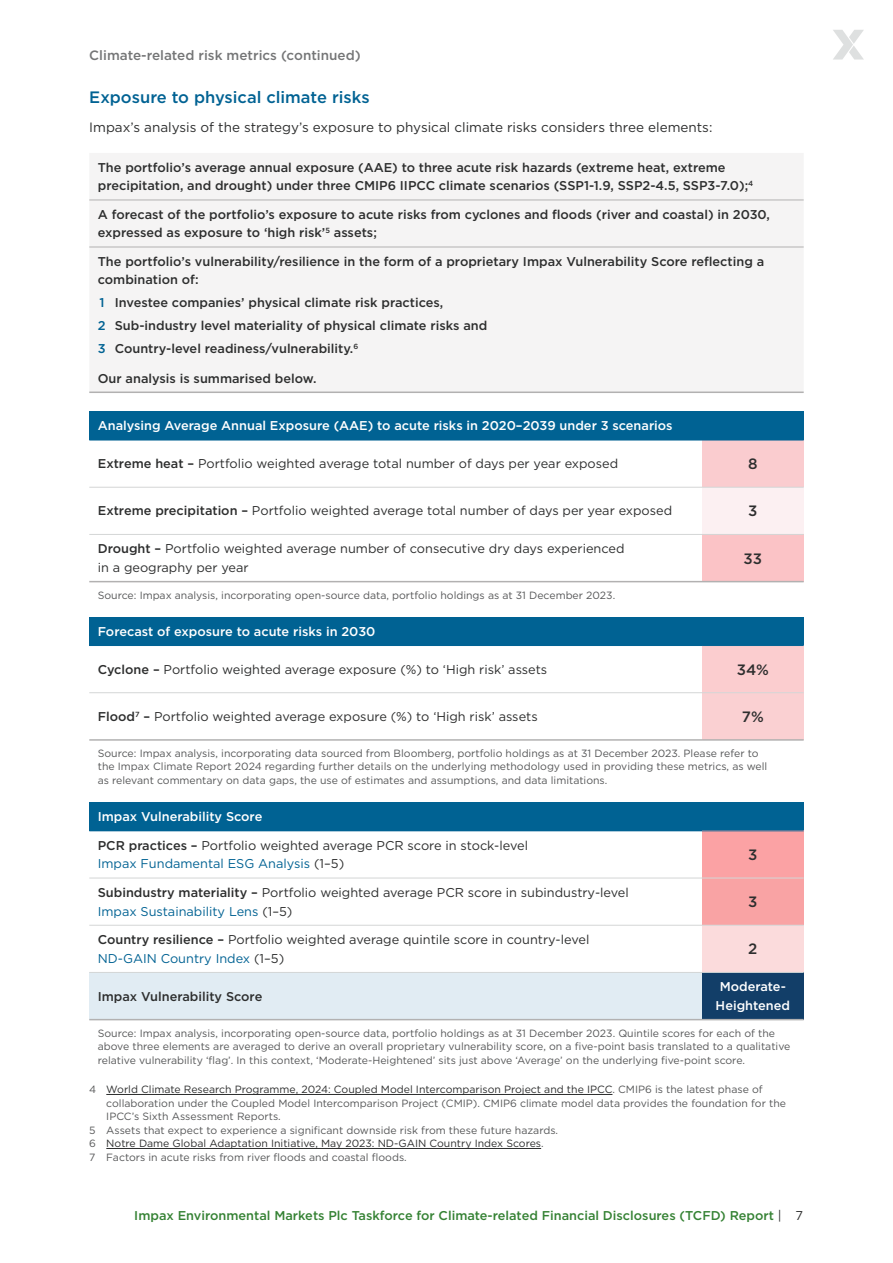
<style>
.page{position:relative;width:893px;height:1263px;background:#fff}
.page>*{position:absolute;margin:0;border:0;box-sizing:border-box;transform-origin:0 0}
.t1{font:500 16.5px "Gotham";color:#006293}
.t2{font:500 15px "Gotham";color:#2d2e2e}
.t3{font:13.5px "Gotham";color:#2d2e2e}
.t4{font:500 13.5px "Gotham";color:#757677}
.t5{font:12.75px/18.8px "Gotham";color:#2d2e2e}
.t6{font:500 12.75px/18.8px "Gotham";color:#2d2e2e}
.t7{font:500 12.75px/18.8px "Gotham";color:#fff;text-align:center}
.t8{font:500 12.75px "Gotham";color:#358234}
.t9{font:10.5px/13.5px "Gotham";color:#565758}
.t10{font:10.5px "Gotham";color:#2d2e2e}
.s1{color:#006293}
.s2{font-weight:500}
.s3{color:#565758}
.s4{font-weight:400;color:#2d2e2e}
</style>
<div class="page">
<svg style="left:833px;top:30px;width:31px;height:30px"></svg>
<div style="left:89px;top:153px;width:715px;height:238px;background:#f5f4f4"></div>
<hr style="left:89px;top:391px;width:715px;height:2px;background:#b2b1b1">
<hr style="left:89px;top:200px;width:715px;height:1px;background:#b2b1b1">
<hr style="left:89px;top:247px;width:715px;height:1px;background:#b2b1b1">
<hr style="left:106px;top:1094px;width:506px;height:1px;background:#2d2e2e">
<hr style="left:106px;top:1148px;width:435px;height:1px;background:#2d2e2e">
<div style="left:89px;top:617px;width:715px;height:28px;background:#006293"></div>
<div style="left:702px;top:645px;width:102px;height:48px;background:#fbcdcf"></div>
<div style="left:702px;top:693px;width:102px;height:47px;background:#fad0d2"></div>
<hr style="left:89px;top:692px;width:613px;height:1px;background:#d4d6d6">
<hr style="left:702px;top:692px;width:102px;height:1px;background:#d4d6d6">
<hr style="left:89px;top:739px;width:613px;height:2px;background:#b2b1b1">
<hr style="left:702px;top:739px;width:102px;height:2px;background:#b2b1b1">
<hr style="left:89px;top:645px;width:613px;height:1px;background:#006293">
<hr style="left:702px;top:645px;width:102px;height:1px;background:#006293">
<div style="left:89px;top:412px;width:715px;height:28px;background:#006293"></div>
<div style="left:702px;top:440px;width:102px;height:47px;background:#facccf"></div>
<div style="left:702px;top:487px;width:102px;height:47px;background:#fcf0f2"></div>
<div style="left:702px;top:534px;width:102px;height:48px;background:#fbc3c6"></div>
<hr style="left:89px;top:487px;width:613px;height:1px;background:#d4d6d6">
<hr style="left:89px;top:534px;width:613px;height:1px;background:#d4d6d6">
<hr style="left:702px;top:487px;width:102px;height:1px;background:#d4d6d6">
<hr style="left:702px;top:534px;width:102px;height:1px;background:#d4d6d6">
<hr style="left:89px;top:440px;width:613px;height:1px;background:#006293">
<hr style="left:702px;top:440px;width:102px;height:1px;background:#006293">
<hr style="left:89px;top:581px;width:613px;height:1px;background:#b2b1b1">
<hr style="left:702px;top:581px;width:102px;height:1px;background:#b2b1b1">
<div style="left:89px;top:802px;width:715px;height:29px;background:#006293"></div>
<div style="left:702px;top:831px;width:102px;height:47px;background:#fba2a4"></div>
<div style="left:702px;top:878px;width:102px;height:47px;background:#f9a3a4"></div>
<div style="left:702px;top:925px;width:102px;height:47px;background:#fbdbdc"></div>
<div style="left:89px;top:972px;width:613px;height:48px;background:#e1ecf3"></div>
<div style="left:702px;top:972px;width:102px;height:48px;background:#123e68"></div>
<hr style="left:89px;top:878px;width:613px;height:1px;background:#d4d6d6">
<hr style="left:89px;top:925px;width:613px;height:1px;background:#d4d6d6">
<hr style="left:702px;top:878px;width:102px;height:1px;background:#d4d6d6">
<hr style="left:702px;top:925px;width:102px;height:1px;background:#d4d6d6">
<hr style="left:89px;top:972px;width:613px;height:1px;background:#d4d6d6">
<hr style="left:702px;top:972px;width:102px;height:1px;background:#d4d6d6">
<hr style="left:89px;top:1019px;width:613px;height:1px;background:#b2b1b1">
<hr style="left:702px;top:1019px;width:102px;height:1px;background:#b2b1b1">
<p class="t4" style="left:89px;top:46px;width:273px">Climate-related risk metrics (continued)</p>
<h1 class="t1" style="left:89px;top:86px;width:282px">Exposure to physical climate risks</h1>
<p class="t3" style="left:89px;top:118px;width:625px">Impax’s analysis of the strategy’s exposure to physical climate risks considers three elements:</p>
<p class="t6" style="left:98px;top:158px;width:657px">The portfolio’s average annual exposure (AAE) to three acute risk hazards (extreme heat, extreme precipitation, and drought) under three CMIP6 IIPCC climate scenarios (SSP1-1.9, SSP2-4.5, SSP3-7.0);<sup>4</sup></p>
<p class="t6" style="left:98px;top:205px;width:674px">A forecast of the portfolio’s exposure to acute risks from cyclones and floods (river and coastal) in 2030, expressed as exposure to ‘high risk’<sup>5</sup> assets;</p>
<p class="t6" style="left:98px;top:252px;width:668px">The portfolio’s vulnerability/resilience in the form of a proprietary Impax Vulnerability Score reflecting a combination of:</p>
<p class="t6" style="left:98px;top:291px;width:391px;line-height:23px"><span class="s1">1</span> Investee companies’ physical climate risk practices,<br><span class="s1">2</span> Sub-industry level materiality of physical climate risks and<br><span class="s1">3</span> Country-level readiness/vulnerability.<sup>6</sup></p>
<p class="t6" style="left:98px;top:369px;width:220px">Our analysis is summarised below.</p>
<p class="t7" style="left:98px;top:416px;width:576px">Analysing Average Annual Exposure (AAE) to acute risks in 2020–2039 under 3 scenarios</p>
<p class="t5" style="left:98px;top:454px;width:522px"><span class="s2">Extreme heat –</span> Portfolio weighted average total number of days per year exposed</p>
<h2 class="t2" style="left:748px;top:454px;width:11px">8</h2>
<p class="t5" style="left:98px;top:501px;width:576px"><span class="s2">Extreme precipitation –</span> Portfolio weighted average total number of days per year exposed</p>
<h2 class="t2" style="left:748px;top:501px;width:11px">3</h2>
<p class="t5" style="left:98px;top:539px;width:528px"><span class="s2">Drought –</span> Portfolio weighted average number of consecutive dry days experienced in a geography per year</p>
<h2 class="t2" style="left:744px;top:548px;width:20px">33</h2>
<p class="t9" style="left:98px;top:588px;width:519px">Source: Impax analysis, incorporating open-source data, portfolio holdings as at 31 December 2023.</p>
<p class="t7" style="left:98px;top:622px;width:279px">Forecast of exposure to acute risks in 2030</p>
<p class="t5" style="left:98px;top:659px;width:451px"><span class="s2">Cyclone –</span> Portfolio weighted average exposure (%) to ‘High risk’ assets</p>
<h2 class="t2" style="left:737px;top:659px;width:34px">34%</h2>
<p class="t5" style="left:98px;top:707px;width:441px"><span class="s2">Flood</span><sup>7</sup> <span class="s2">–</span> Portfolio weighted average exposure (%) to ‘High risk’ assets</p>
<h2 class="t2" style="left:742px;top:707px;width:23px">7%</h2>
<p class="t9" style="left:98px;top:746px;width:671px">Source: Impax analysis, incorporating data sourced from Bloomberg, portfolio holdings as at 31 December 2023. Please refer to the Impax Climate Report 2024 regarding further details on the underlying methodology used in providing these metrics, as well as relevant commentary on data gaps, the use of estimates and assumptions, and data limitations.</p>
<p class="t7" style="left:98px;top:807px;width:166px">Impax Vulnerability Score</p>
<p class="t5" style="left:98px;top:835px;width:432px"><span class="s2">PCR practices –</span> Portfolio weighted average PCR score in stock-level<br><span class="s1">Impax Fundamental ESG Analysis</span> (1–5)</p>
<h2 class="t2" style="left:748px;top:845px;width:11px">3</h2>
<p class="t5" style="left:98px;top:883px;width:532px"><span class="s2">Subindustry materiality –</span> Portfolio weighted average PCR score in subindustry-level<br><span class="s1">Impax Sustainability Lens</span> (1–5)</p>
<h2 class="t2" style="left:748px;top:892px;width:11px">3</h2>
<p class="t5" style="left:98px;top:930px;width:493px"><span class="s2">Country resilience –</span> Portfolio weighted average quintile score in country-level<br><span class="s1">ND-GAIN Country Index</span> (1–5)</p>
<h2 class="t2" style="left:748px;top:939px;width:11px">2</h2>
<p class="t6" style="left:98px;top:986px;width:166px">Impax Vulnerability Score</p>
<p class="t7" style="left:716px;top:977px;width:76px">Moderate-<br>Heightened</p>
<p class="t9" style="left:98px;top:1026px;width:694px">Source: Impax analysis, incorporating open-source data, portfolio holdings as at 31 December 2023. Quintile scores for each of the above three elements are averaged to derive an overall proprietary vulnerability score, on a five-point basis translated to a qualitative relative vulnerability ‘flag’. In this context, ‘Moderate-Heightened’ sits just above ‘Average’ on the underlying five-point score.</p>
<p class="t10" style="left:89px;top:1083px;width:675px"><span class="s3">4</span> World Climate Research Programme, 2024: Coupled Model Intercomparison Project and the IPCC<span class="s3">. CMIP6 is the latest phase of</span></p>
<p class="t9" style="left:106px;top:1096px;width:681px">collaboration under the Coupled Model Intercomparison Project (CMIP). CMIP6 climate model data provides the foundation for the</p>
<p class="t9" style="left:106px;top:1110px;width:176px">IPCC’s Sixth Assessment Reports.</p>
<p class="t9" style="left:89px;top:1123px;width:470px">5 Assets that expect to experience a significant downside risk from these future hazards.</p>
<p class="t10" style="left:89px;top:1137px;width:456px"><span class="s3">6</span> Notre Dame Global Adaptation Initiative, May 2023: ND-GAIN Country Index Scores<span class="s3">.</span></p>
<p class="t9" style="left:89px;top:1150px;width:319px">7 Factors in acute risks from river floods and coastal floods.</p>
<p class="t8" style="left:134px;top:1207px;width:670px">Impax Environmental Markets Plc Taskforce for Climate-related Financial Disclosures (TCFD) Report <span class="s4">| 7</span></p>
</div>
